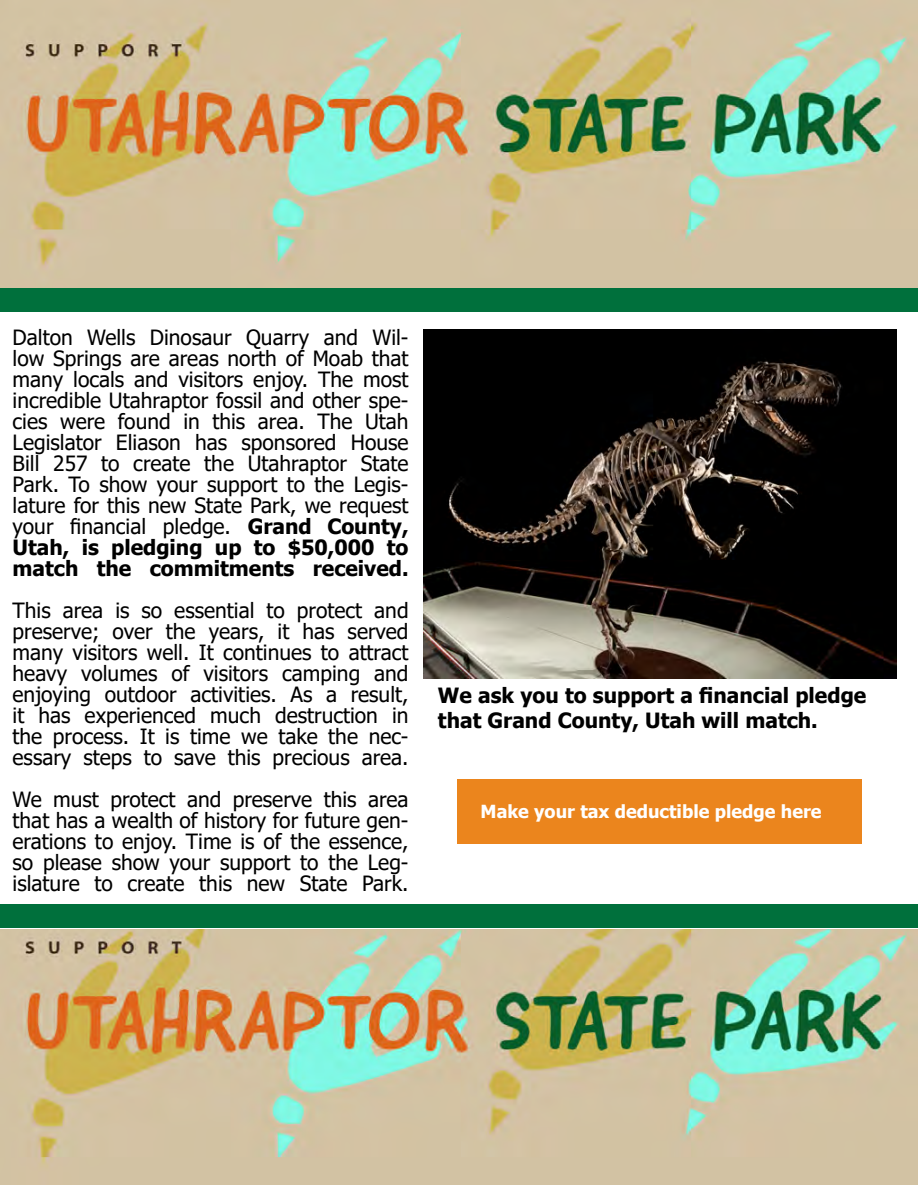
<style>
.page{position:relative;width:918px;height:1188px;background:#fff}
.page>*{position:absolute;margin:0;border:0;box-sizing:border-box;transform-origin:0 0}
.t1{font:21px/21px "Tahoma";color:#000;text-align:justify}
.t2{font:700 21px/25.2px "Tahoma";color:#000}
.t3{font:700 18px "Tahoma";color:#fff}
.s1{font-weight:700}
</style>
<div class="page">
<img style="left:0;top:0;width:918px;height:288px">
<div style="left:0;top:288px;width:918px;height:23px;background:#00703c"></div>
<img style="left:423px;top:329px;width:474px;height:349px">
<div style="left:457px;top:779px;width:405px;height:65px;background:#eb851d"></div>
<img style="left:0;top:929px;width:918px;height:256px">
<div style="left:0;top:904px;width:918px;height:24px;background:#00703c"></div>
<p class="t1" style="left:13px;top:329px;width:398px">Dalton Wells Dinosaur Quarry and Wil&shy;low Springs are areas north of Moab that many locals and visitors enjoy. The most incredible Utahraptor fossil and other spe&shy;cies were found in this area. The Utah Legislator Eliason has sponsored House Bill 257 to create the Utahraptor State Park. To show your support to the Legis&shy;lature for this new State Park, we request your financial pledge. <span class="s1">Grand County, Utah, is pledging up to $50,000 to match the commitments received.</span></p>
<p class="t1" style="left:13px;top:602px;width:398px">This area is so essential to protect and preserve; over the years, it has served many visitors well. It continues to attract heavy volumes of visitors camping and enjoying outdoor activities. As a result, it has experienced much destruction in the process. It is time we take the nec&shy;essary steps to save this precious area.</p>
<p class="t1" style="left:13px;top:791px;width:398px">We must protect and preserve this area that has a wealth of history for future gen&shy;erations to enjoy. Time is of the essence, so please show your support to the Leg&shy;islature to create this new State Park.</p>
<p class="t2" style="left:438px;top:684px;width:430px">We ask you to support a financial pledge that Grand County, Utah will match.</p>
<p class="t3" style="left:481px;top:799px;width:342px">Make your tax deductible pledge here</p>
</div>
